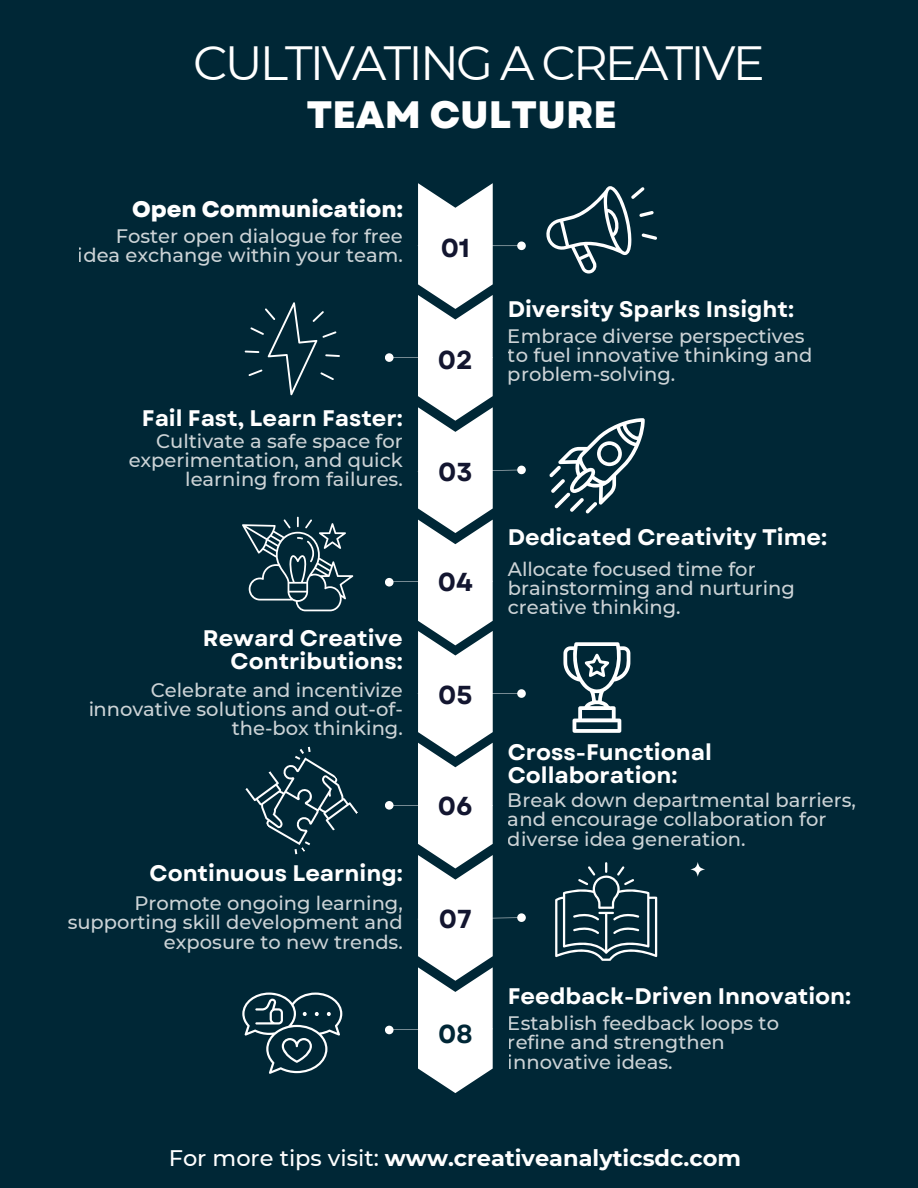
<style>
.page{position:relative;width:918px;height:1188px;background:#002736}
.page>*{position:absolute;margin:0;border:0;box-sizing:border-box;transform-origin:0 0}
.t1{font:48px "Montserrat";letter-spacing:-.06em;color:#fff}
.t2{font:800 38.1px "Garet";color:#fff}
.t3{font:700 25.95px "Garet";color:#131630}
.t4{font:700 25.95px "Garet";color:#002736}
.t5{font:700 22.5px/22.5px "Garet";color:#fff;text-align:right}
.t6{font:700 22.5px "Montserrat";color:#fff}
.t7{font:800 22.5px "Garet";color:#fff}
.t8{font:500 19.5px/19.2px "Montserrat";color:#fff;text-align:right}
.s1{font-weight:500}
</style>
<div class="page">
<svg style="left:385px;top:183px;width:141px;height:910px"></svg>
<svg style="left:690px;top:862px;width:15px;height:15px"></svg>
<svg style="left:563px;top:642px;width:67px;height:91px"></svg>
<svg style="left:242px;top:993px;width:100px;height:81px"></svg>
<svg style="left:245px;top:746px;width:113px;height:109px"></svg>
<svg style="left:242px;top:517px;width:111px;height:94px"></svg>
<svg style="left:549px;top:418px;width:96px;height:95px"></svg>
<svg style="left:555px;top:862px;width:102px;height:99px"></svg>
<svg style="left:546px;top:186px;width:111px;height:87px"></svg>
<svg style="left:245px;top:302px;width:95px;height:93px"></svg>
<h1 class="t1" style="left:193px;top:34px;width:573px">CULTIVATING A CREATIVE</h1>
<p class="t2" style="left:307px;top:88px;width:312px">TEAM CULTURE</p>
<p class="t7" style="left:132px;top:192px;width:272px">Open Communication:</p>
<p class="t8" style="left:78px;top:226px;width:326px">Foster open dialogue for free idea exchange within your team.</p>
<p class="t5" style="left:142px;top:407px;width:262px">Fail Fast, Learn Faster:</p>
<p class="t8" style="left:129px;top:431px;width:276px">Cultivate a safe space for experimentation, and quick learning from failures.</p>
<p class="t5" style="left:203px;top:627px;width:201px">Reward Creative<br>Contributions:</p>
<p class="t8" style="left:88px;top:680px;width:316px">Celebrate and incentivize innovative solutions and out-of&shy;the-box thinking.</p>
<p class="t5" style="left:150px;top:862px;width:255px">Continuous Learning:</p>
<p class="t8" style="left:68px;top:894px;width:337px">Promote ongoing learning, supporting skill development and exposure to new trends.</p>
<p class="t3" style="left:441px;top:229px;width:31px">01</p>
<p class="t3" style="left:438px;top:341px;width:36px">02</p>
<h3 class="t3" style="left:438px;top:453px;width:36px">03</h3>
<p class="t3" style="left:438px;top:563px;width:36px">04</p>
<p class="t3" style="left:438px;top:677px;width:36px">05</p>
<p class="t3" style="left:438px;top:787px;width:36px">06</p>
<h3 class="t3" style="left:439px;top:900px;width:34px">07</h3>
<p class="t4" style="left:438px;top:1016px;width:36px">08</p>
<p class="t5" style="left:508px;top:298px;width:288px">Diversity Sparks Insight:</p>
<p class="t8" style="left:508px;top:326px;width:306px;text-align:left">Embrace diverse perspectives to fuel innovative thinking and problem-solving.</p>
<p class="t5" style="left:508px;top:526px;width:321px">Dedicated Creativity Time:</p>
<p class="t8" style="left:508px;top:559px;width:289px;text-align:left">Allocate focused time for brainstorming and nurturing creative thinking.</p>
<h3 class="t5" style="left:508px;top:741px;width:206px;text-align:left">Cross-Functional<br>Collaboration:</h3>
<p class="t8" style="left:508px;top:791px;width:350px;text-align:left">Break down departmental barriers, and encourage collaboration for diverse idea generation.</p>
<h3 class="t5" style="left:508px;top:985px;width:345px">Feedback-Driven Innovation:</h3>
<p class="t8" style="left:508px;top:1014px;width:273px;text-align:left">Establish feedback loops to refine and strengthen innovative ideas.</p>
<h2 class="t6" style="left:169px;top:1144px;width:574px"><span class="s1">For more tips visit:</span> www.creativeanalyticsdc.com</h2>
</div>
